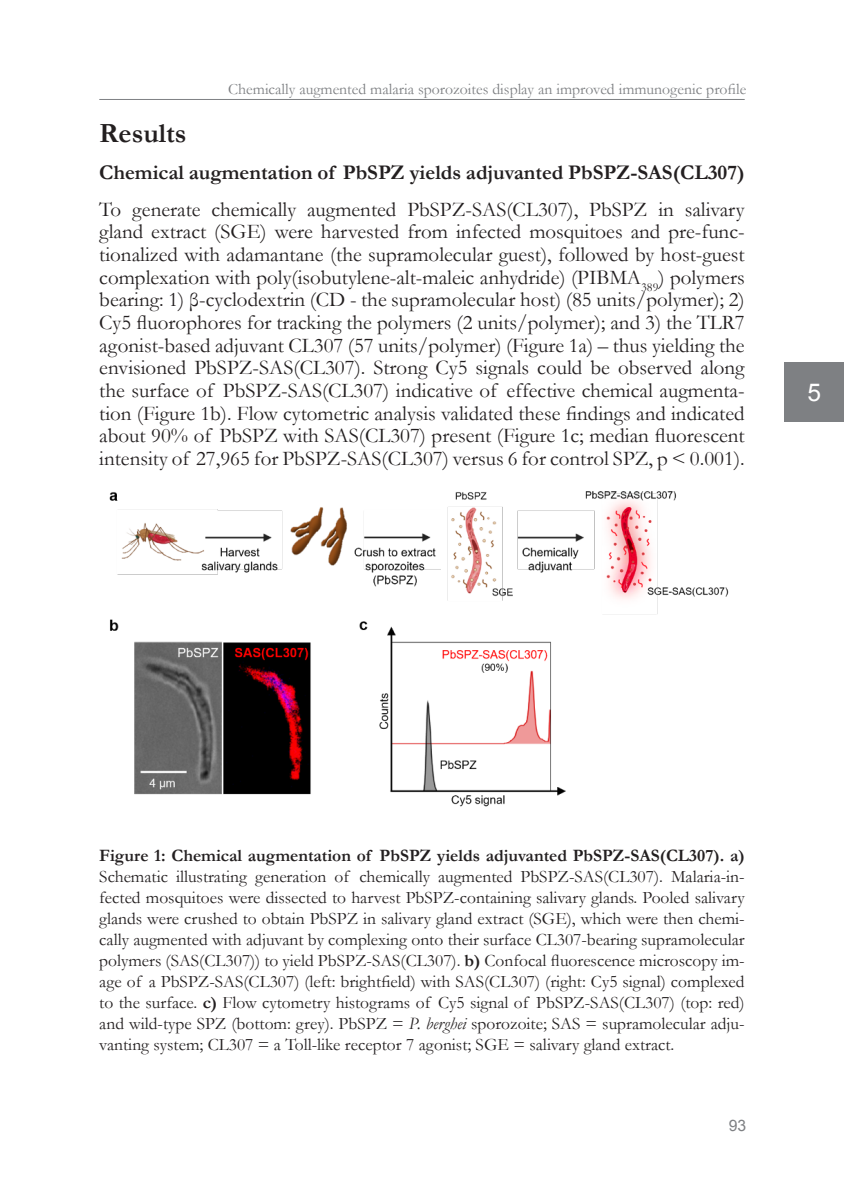
<style>
.page{position:relative;width:844px;height:1191px;background:#fff}
.page>*{position:absolute;margin:0;border:0;box-sizing:border-box;transform-origin:0 0}
.t1{font:700 28px "Garamond";color:#231f20}
.t2{font:24.5px "Arial";color:#fff}
.t3{font:21px/22.6px "Garamond";color:#231f20;text-align:justify}
.t4{font:700 21px "Garamond";color:#231f20}
.t5{font:17.5px/21px "Garamond";color:#231f20;text-align:justify}
.t6{font:15.75px "Garamond";color:#7e8083}
.t7{font:15.75px "Arial";color:#7e8083}
.s1{font-weight:700}
.s2{font-style:italic}
</style>
<div class="page">
<hr style="left:99px;top:99px;width:645px;height:1px;background:#7e8083">
<div style="left:784px;top:362px;width:59px;height:60px;background:#7e8083"></div>
<img style="left:109px;top:491px;width:620px;height:316px">
<p class="t6" style="left:228px;top:79px;width:519px">Chemically augmented malaria sporozoites display an improved immunogenic profile</p>
<p class="t1" style="left:99px;top:114px;width:89px">Results</p>
<p class="t4" style="left:99px;top:158px;width:646px">Chemical augmentation of PbSPZ yields adjuvanted PbSPZ-SAS(CL307)</p>
<p class="t3" style="left:99px;top:197px;width:646px">To generate chemically augmented PbSPZ-SAS(CL307), PbSPZ in salivary gland extract (SGE) were harvested from infected mosquitoes and pre-func&shy;tionalized with adamantane (the supramolecular guest), followed by host-guest complexation with poly(isobutylene-alt-maleic anhydride) (PIBMA<sub>389</sub>) polymers bearing: 1) β-cyclodextrin (CD - the supramolecular host) (85 units/polymer); 2)<br>Cy5 fluorophores for tracking the polymers (2 units/polymer); and 3) the TLR7 agonist-based adjuvant CL307 (57 units/polymer) (Figure 1a) – thus yielding the envisioned PbSPZ-SAS(CL307). Strong Cy5 signals could be observed along the surface of PbSPZ-SAS(CL307) indicative of effective chemical augmenta&shy;tion (Figure 1b). Flow cytometric analysis validated these findings and indicated about 90% of PbSPZ with SAS(CL307) present (Figure 1c; median fluorescent intensity of 27,965 for PbSPZ-SAS(CL307) versus 6 for control SPZ, p &lt; 0.001).</p>
<p class="t2" style="left:807px;top:376px;width:15px">5</p>
<p class="t5" style="left:99px;top:844px;width:646px"><span class="s1">Figure 1: Chemical augmentation of PbSPZ yields adjuvanted PbSPZ-SAS(CL307). a)<br></span>Schematic illustrating generation of chemically augmented PbSPZ-SAS(CL307). Malaria-in&shy;fected mosquitoes were dissected to harvest PbSPZ-containing salivary glands. Pooled salivary glands were crushed to obtain PbSPZ in salivary gland extract (SGE), which were then chemi&shy;cally augmented with adjuvant by complexing onto their surface CL307-bearing supramolecular polymers (SAS(CL307)) to yield PbSPZ-SAS(CL307). <span class="s1">b)</span> Confocal fluorescence microscopy im&shy;age of a PbSPZ-SAS(CL307) (left: brightfield) with SAS(CL307) (right: Cy5 signal) complexed to the surface. <span class="s1">c)</span> Flow cytometry histograms of Cy5 signal of PbSPZ-SAS(CL307) (top: red) and wild-type SPZ (bottom: grey). PbSPZ = <span class="s2">P. berghei</span> sporozoite; SAS = supramolecular adju&shy;vanting system; CL307 = a Toll-like receptor 7 agonist; SGE = salivary gland extract.</p>
<p class="t7" style="left:728px;top:1114px;width:19px">93</p>
</div>
